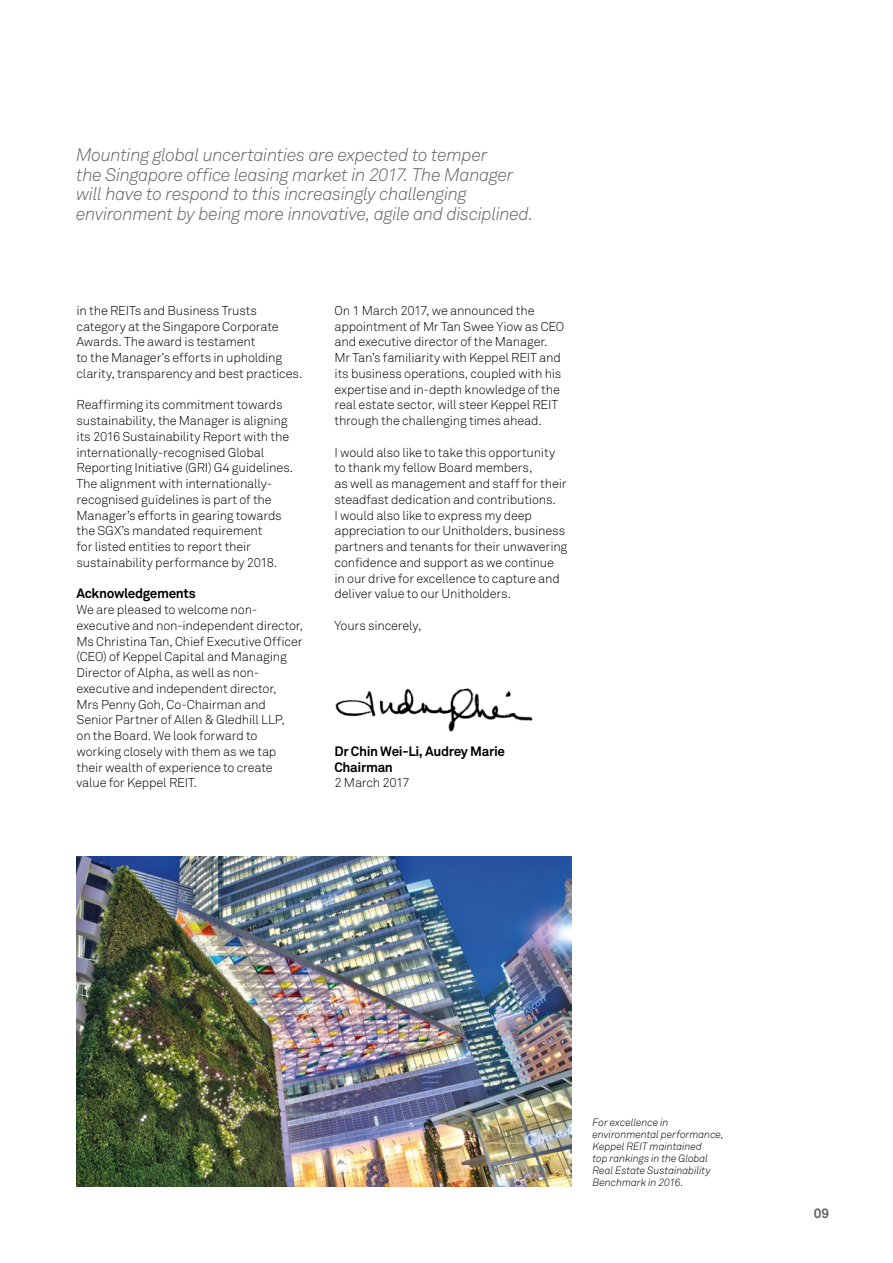
<style>
.page{position:relative;width:893px;height:1263px;background:#fff}
.page>*{position:absolute;margin:0;border:0;box-sizing:border-box;transform-origin:0 0}
.t1{font:italic 18px/19.5px "Akkurat Light Pro";letter-spacing:-.025em;color:#646363}
.t2{font:700 13.5px/15.8px "Akkurat Pro";letter-spacing:-.025em;color:#000}
.t3{font:700 13.5px "Akkurat Pro";color:#646363}
.t4{font:12.75px/15.8px "Akkurat Light Pro";letter-spacing:-.015em;color:#000}
.t5{font:italic 10.5px/12px "Akkurat Light Pro";letter-spacing:-.01em;color:#000}
</style>
<div class="page">
<img style="left:77px;top:856px;width:494px;height:330px">
<img style="left:335px;top:688px;width:198px;height:44px">
<h1 class="t1" style="left:76px;top:146px;width:459px">Mounting global uncertainties are expected to temper<br>the Singapore office leasing market in 2017. The Manager will have to respond to this increasingly challenging environment by being more innovative, agile and disciplined.</h1>
<p class="t4" style="left:77px;top:303px;width:227px">in the REITs and Business Trusts category at the Singapore Corporate Awards. The award is testament<br>to the Manager’s efforts in upholding clarity, transparency and best practices.</p>
<p class="t4" style="left:77px;top:397px;width:218px">Reaffirming its commitment towards sustainability, the Manager is aligning its 2016 Sustainability Report with the internationally-recognised Global Reporting Initiative (GRI) G4 guidelines.<br>The alignment with internationally&shy;recognised guidelines is part of the Manager’s efforts in gearing towards the SGX’s mandated requirement<br>for listed entities to report their sustainability performance by 2018.</p>
<p class="t2" style="left:77px;top:586px;width:121px">Acknowledgements</p>
<p class="t4" style="left:77px;top:602px;width:228px">We are pleased to welcome non&shy;executive and non-independent director, Ms Christina Tan, Chief Executive Officer (CEO) of Keppel Capital and Managing Director of Alpha, as well as non&shy;executive and independent director,<br>Mrs Penny Goh, Co-Chairman and Senior Partner of Allen &amp; Gledhill LLP,<br>on the Board. We look forward to working closely with them as we tap their wealth of experience to create value for Keppel REIT.</p>
<p class="t4" style="left:334px;top:303px;width:231px">On 1 March 2017, we announced the appointment of Mr Tan Swee Yiow as CEO and executive director of the Manager.<br>Mr Tan’s familiarity with Keppel REIT and its business operations, coupled with his expertise and in-depth knowledge of the real estate sector, will steer Keppel REIT through the challenging times ahead.</p>
<p class="t4" style="left:334px;top:444px;width:234px">I would also like to take this opportunity to thank my fellow Board members,<br>as well as management and staff for their steadfast dedication and contributions.<br>I would also like to express my deep appreciation to our Unitholders, business partners and tenants for their unwavering confidence and support as we continue in our drive for excellence to capture and deliver value to our Unitholders.</p>
<p class="t4" style="left:334px;top:618px;width:88px">Yours sincerely,</p>
<p class="t2" style="left:334px;top:743px;width:172px">Dr Chin Wei-Li, Audrey Marie<br>Chairman</p>
<p class="t4" style="left:334px;top:775px;width:77px">2 March 2017</p>
<p class="t5" style="left:592px;top:1117px;width:133px">For excellence in environmental performance,<br>Keppel REIT maintained<br>top rankings in the Global<br>Real Estate Sustainability<br>Benchmark in 2016.</p>
<p class="t3" style="left:814px;top:1205px;width:17px">09</p>
</div>
